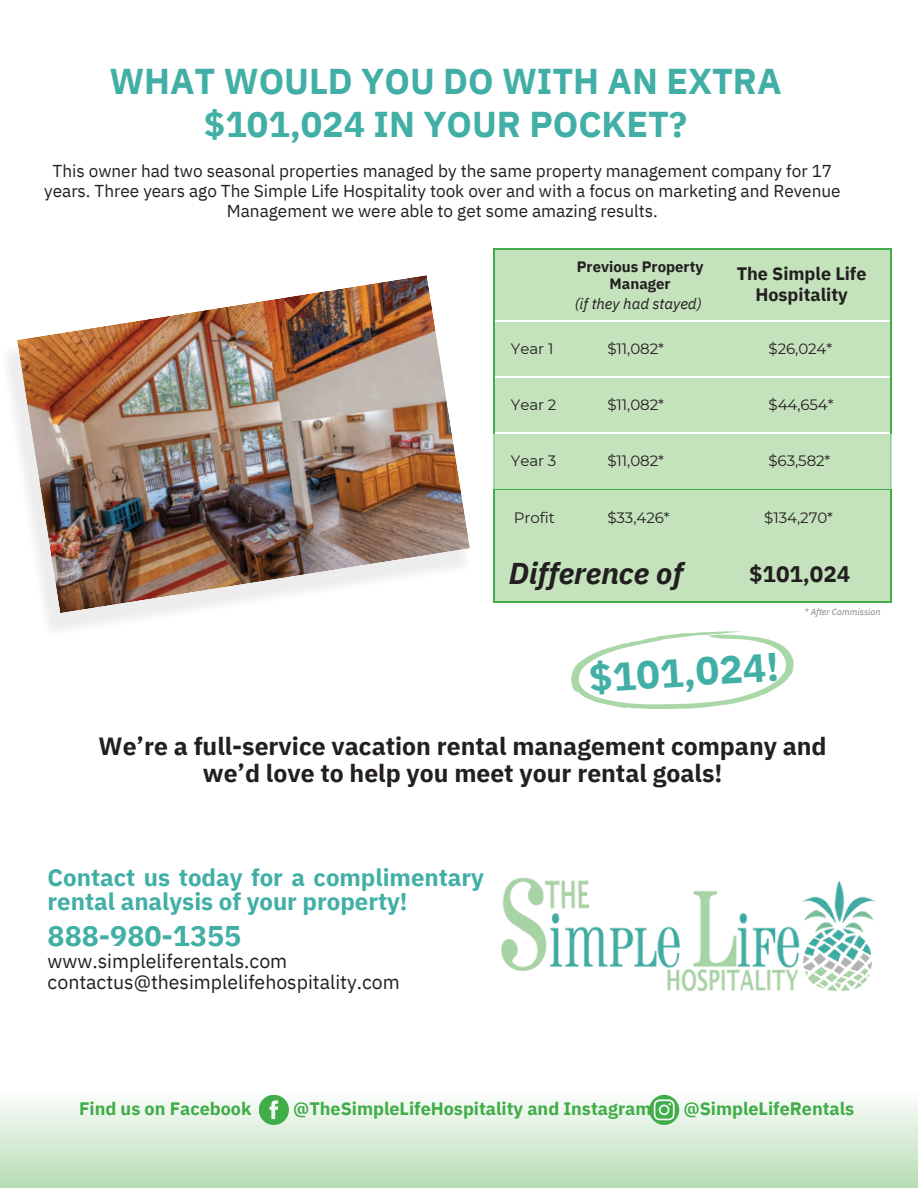
<style>
.page{position:relative;width:918px;height:1188px;background:#fff}
.page>*{position:absolute;margin:0;border:0;box-sizing:border-box;transform-origin:0 0}
.t1{font:700 39.45px "IBM Plex Sans";color:#41afa5}
.t2{font:700 35.85px/42.8px "IBM Plex Sans";color:#41afa5;text-align:center}
.t3{font:italic 700 30px "IBM Plex Sans";color:#231f20}
.t4{font:700 28.5px "IBM Plex Sans";color:#41afa5}
.t5{font:700 24.75px/27px "IBM Plex Sans";color:#231f20;text-align:center}
.t6{font:700 24px/24.8px "IBM Plex Sans";color:#41afa5}
.t7{font:700 22.5px "IBM Plex Sans";color:#231f20}
.t8{font:19.5px/20.2px "IBM Plex Sans";color:#231f20}
.t9{font:700 18px "IBM Plex Sans";color:#40ad49}
.t10{font:700 18px/20.2px "IBM Plex Sans";color:#231f20;text-align:center}
.t11{font:17.25px/20.2px "IBM Plex Sans";color:#231f20;text-align:center}
.t12{font:15px "Montserrat";letter-spacing:-.005em;color:#231f20}
.t13{font:700 15px/16.8px "IBM Plex Sans";color:#231f20;text-align:center}
.t14{font:italic 15px "IBM Plex Sans";color:#231f20}
.t15{font:italic 9px "IBM Plex Sans";color:#808285}
</style>
<div class="page">
<img style="left:501px;top:877px;width:375px;height:115px">
<svg style="left:571px;top:631px;width:207px;height:78px"></svg>
<svg style="left:259px;top:1095px;width:30px;height:30px"></svg>
<svg style="left:649px;top:1095px;width:30px;height:30px"></svg>
<div style="left:495px;top:249px;width:396px;height:352px;background:#c4e2bb"></div>
<hr style="left:494px;top:321px;width:75px;height:1px;background:#fff">
<hr style="left:569px;top:321px;width:138px;height:1px;background:#fff">
<hr style="left:707px;top:321px;width:184px;height:1px;background:#fff">
<hr style="left:494px;top:377px;width:75px;height:1px;background:#fff">
<hr style="left:569px;top:377px;width:138px;height:1px;background:#fff">
<hr style="left:707px;top:377px;width:184px;height:1px;background:#fff">
<hr style="left:494px;top:433px;width:75px;height:1px;background:#fff">
<hr style="left:569px;top:433px;width:138px;height:1px;background:#fff">
<hr style="left:707px;top:433px;width:184px;height:1px;background:#fff">
<hr style="left:494px;top:248px;width:75px;height:1px;background:#40ad49">
<hr style="left:494px;top:249px;width:1px;height:72px;background:#40ad49">
<hr style="left:569px;top:248px;width:138px;height:1px;background:#40ad49">
<hr style="left:707px;top:248px;width:184px;height:1px;background:#40ad49">
<hr style="left:891px;top:249px;width:1px;height:72px;background:#40ad49">
<hr style="left:494px;top:321px;width:1px;height:56px;background:#40ad49">
<hr style="left:891px;top:321px;width:1px;height:56px;background:#40ad49">
<hr style="left:494px;top:377px;width:1px;height:56px;background:#40ad49">
<hr style="left:891px;top:377px;width:1px;height:56px;background:#40ad49">
<hr style="left:494px;top:433px;width:1px;height:56px;background:#40ad49">
<hr style="left:891px;top:433px;width:1px;height:56px;background:#40ad49">
<hr style="left:494px;top:490px;width:1px;height:56px;background:#40ad49">
<hr style="left:891px;top:490px;width:1px;height:56px;background:#40ad49">
<hr style="left:494px;top:489px;width:75px;height:1px;background:#40ad49">
<hr style="left:569px;top:489px;width:138px;height:1px;background:#40ad49">
<hr style="left:707px;top:489px;width:184px;height:1px;background:#40ad49">
<hr style="left:494px;top:546px;width:1px;height:55px;background:#40ad49">
<hr style="left:891px;top:546px;width:1px;height:55px;background:#40ad49">
<hr style="left:494px;top:601px;width:75px;height:1px;background:#40ad49">
<hr style="left:569px;top:601px;width:138px;height:1px;background:#40ad49">
<hr style="left:707px;top:601px;width:184px;height:1px;background:#40ad49">
<img style="left:17px;top:275px;width:453px;height:338px">
<h2 class="t2" style="left:109px;top:59px;width:674px">WHAT WOULD YOU DO WITH AN EXTRA $101,024 IN YOUR POCKET?</h2>
<p class="t11" style="left:44px;top:160px;width:798px">This owner had two seasonal properties managed by the same property management company for 17 years. Three years ago The Simple Life Hospitality took over and with a focus on marketing and Revenue<br>Management we were able to get some amazing results.</p>
<p class="t13" style="left:577px;top:258px;width:128px">Previous Property<br>Manager</p>
<p class="t14" style="left:575px;top:294px;width:128px">(if they had stayed)</p>
<p class="t10" style="left:737px;top:263px;width:131px">The Simple Life<br>Hospitality</p>
<p class="t12" style="left:511px;top:340px;width:44px">Year 1</p>
<p class="t12" style="left:607px;top:340px;width:58px">$11,082*</p>
<p class="t12" style="left:769px;top:340px;width:65px">$26,024*</p>
<p class="t12" style="left:511px;top:396px;width:47px">Year 2</p>
<p class="t12" style="left:607px;top:396px;width:58px">$11,082*</p>
<p class="t12" style="left:769px;top:396px;width:67px">$44,654*</p>
<p class="t12" style="left:511px;top:452px;width:47px">Year 3</p>
<p class="t12" style="left:607px;top:452px;width:58px">$11,082*</p>
<p class="t12" style="left:769px;top:452px;width:63px">$63,582*</p>
<p class="t12" style="left:514px;top:508px;width:43px">Profit</p>
<p class="t12" style="left:607px;top:508px;width:64px">$33,426*</p>
<p class="t12" style="left:764px;top:508px;width:70px">$134,270*</p>
<h3 class="t3" style="left:509px;top:553px;width:176px">Difference of</h3>
<h3 class="t7" style="left:749px;top:559px;width:103px">$101,024</h3>
<p class="t15" style="left:805px;top:606px;width:78px">* After Commission</p>
<h1 class="t1" style="left:588px;top:651px;width:192px;rotate:-3deg">$101,024!</h1>
<h3 class="t5" style="left:99px;top:732px;width:730px">We’re a full-service vacation rental management company and we’d love to help you meet your rental goals!</h3>
<h3 class="t6" style="left:48px;top:864px;width:438px">Contact us today for a complimentary rental analysis of your property!</h3>
<h3 class="t4" style="left:48px;top:916px;width:195px">888-980-1355</h3>
<p class="t8" style="left:48px;top:951px;width:354px">www.simpleliferentals.com contactus@thesimplelifehospitality.com</p>
<p class="t9" style="left:79px;top:1097px;width:174px">Find us on Facebook</p>
<p class="t9" style="left:293px;top:1097px;width:360px">@TheSimpleLifeHospitality and Instagram</p>
<p class="t9" style="left:684px;top:1097px;width:172px">@SimpleLifeRentals</p>
</div>
